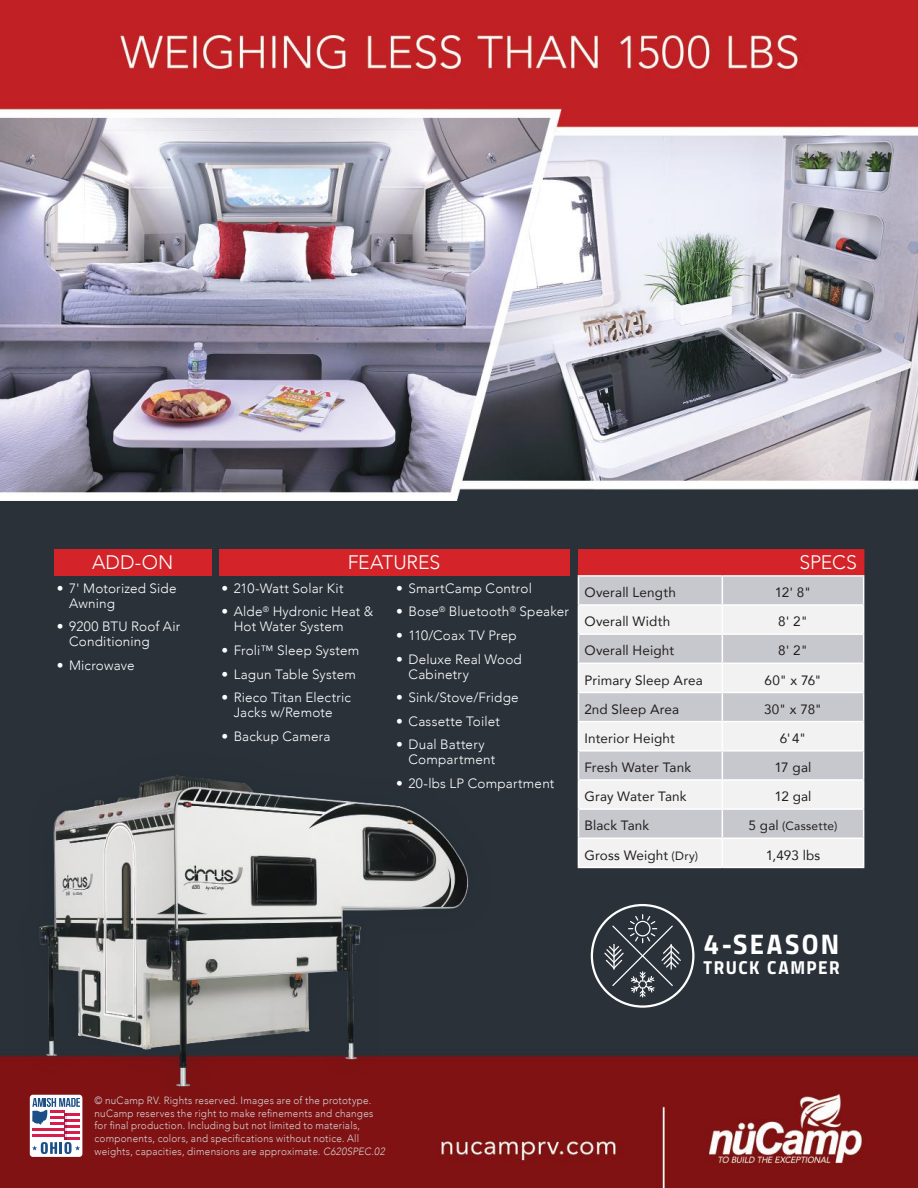
<style>
.page{position:relative;width:918px;height:1188px;background:#fff}
.page>*{position:absolute;margin:0;border:0;box-sizing:border-box;transform-origin:0 0}
.t1{font:28.35px "Titillium Bold Upright";letter-spacing:.085em;color:#fff}
.t2{font:300 19.5px "Avenir";letter-spacing:-.005em;color:#fff}
.t3{font:18.75px "Titillium Bold Upright";letter-spacing:.08em;color:#fff}
.t4{font:300 13.5px/15px "Avenir";letter-spacing:.015em;color:#fff}
.t5{font:13.5px "Avenir";letter-spacing:.01em;color:#241f1f}
.t6{font:12px "Avenir";letter-spacing:.025em;color:#241f1f}
.t7{font:300 10.5px/12.6px "Avenir";letter-spacing:.025em;color:#d5d4d5;scale:.95 1}
.s1{font-size:13.5px}
.s2{font-size:12px}
.s3{font-style:italic}
</style>
<div class="page">
<img style="left:0;top:0;width:918px;height:1188px">
<img style="left:0;top:744px;width:489px;height:373px">
<div style="left:579px;top:577px;width:284px;height:27px;background:#c7c8ce"></div>
<svg style="left:579px;top:606px;width:284px;height:261px;fill:#f2f2f3"></svg>
<hr style="left:578px;top:575px;width:144px;height:2px;background:#fff">
<hr style="left:722px;top:575px;width:142px;height:2px;background:#fff">
<hr style="left:578px;top:604px;width:144px;height:2px;background:#fff">
<hr style="left:722px;top:604px;width:142px;height:2px;background:#fff">
<hr style="left:578px;top:633px;width:144px;height:2px;background:#fff">
<hr style="left:722px;top:633px;width:142px;height:2px;background:#fff">
<hr style="left:578px;top:663px;width:144px;height:1px;background:#fff">
<hr style="left:722px;top:663px;width:142px;height:1px;background:#fff">
<hr style="left:578px;top:692px;width:144px;height:1px;background:#fff">
<hr style="left:722px;top:692px;width:142px;height:1px;background:#fff">
<hr style="left:578px;top:721px;width:144px;height:1px;background:#fff">
<hr style="left:722px;top:721px;width:142px;height:1px;background:#fff">
<hr style="left:578px;top:750px;width:144px;height:2px;background:#fff">
<hr style="left:722px;top:750px;width:142px;height:2px;background:#fff">
<hr style="left:578px;top:779px;width:144px;height:2px;background:#fff">
<hr style="left:722px;top:779px;width:142px;height:2px;background:#fff">
<hr style="left:578px;top:808px;width:144px;height:2px;background:#fff">
<hr style="left:722px;top:808px;width:142px;height:2px;background:#fff">
<hr style="left:578px;top:838px;width:144px;height:1px;background:#fff">
<hr style="left:722px;top:838px;width:142px;height:1px;background:#fff">
<svg style="left:722px;top:577px;width:1px;height:290px"></svg>
<svg style="left:863px;top:577px;width:1px;height:290px"></svg>
<hr style="left:578px;top:867px;width:144px;height:1px;background:#fff">
<hr style="left:722px;top:867px;width:142px;height:1px;background:#fff">
<svg style="left:578px;top:577px;width:1px;height:290px"></svg>
<div style="left:578px;top:549px;width:286px;height:26px;background:#d42429"></div>
<div style="left:219px;top:549px;width:351px;height:26px;background:#d42429"></div>
<div style="left:54px;top:549px;width:157px;height:26px;background:#d42429"></div>
<div style="left:30px;top:1095px;width:52px;height:62px;background:#fff;border-radius:3px"></div>
<hr style="left:65px;top:1125px;width:15px;height:3px;background:#d81d4d">
<hr style="left:65px;top:1137px;width:15px;height:3px;background:#d81d4d">
<hr style="left:65px;top:1131px;width:15px;height:3px;background:#d81d4d">
<hr style="left:33px;top:1134px;width:32px;height:3px;background:#d81d4d">
<hr style="left:33px;top:1128px;width:32px;height:3px;background:#d81d4d">
<hr style="left:65px;top:1113px;width:2px;height:27px;background:#184480">
<svg style="left:33px;top:1142px;width:47px;height:11px"></svg>
<svg style="left:33px;top:1098px;width:47px;height:27px"></svg>
<svg style="left:591px;top:904px;width:104px;height:104px;background:#474d54"></svg>
<h2 class="t2" style="left:92px;top:551px;width:83px">ADD-ON</h2>
<p class="t4" style="left:69px;top:581px;width:109px;text-indent:-12px">• 7' Motorized Side<br>Awning</p>
<p class="t4" style="left:69px;top:619px;width:113px;text-indent:-12px">• 9200 BTU Roof Air<br>Conditioning</p>
<p class="t4" style="left:57px;top:658px;width:79px">• Microwave</p>
<h2 class="t2" style="left:348px;top:551px;width:94px">FEATURES</h2>
<h2 class="t2" style="left:800px;top:550px;width:59px">SPECS</h2>
<p class="t4" style="left:396px;top:581px;width:137px">• SmartCamp Control</p>
<p class="t4" style="left:396px;top:604px;width:174px">• Bose<sup>®</sup> Bluetooth<sup>®</sup> Speaker</p>
<p class="t4" style="left:396px;top:628px;width:122px">• 110/Coax TV Prep</p>
<p class="t4" style="left:409px;top:651px;width:115px;text-indent:-12px">• Deluxe Real Wood<br>Cabinetry</p>
<p class="t4" style="left:396px;top:690px;width:124px">• Sink/Stove/Fridge</p>
<p class="t4" style="left:396px;top:714px;width:105px">• Cassette Toilet</p>
<p class="t4" style="left:409px;top:737px;width:88px;text-indent:-12px">• Dual Battery<br>Compartment</p>
<p class="t4" style="left:396px;top:776px;width:160px">• 20-lbs LP Compartment</p>
<p class="t4" style="left:221px;top:581px;width:124px">• 210-Watt Solar Kit</p>
<p class="t4" style="left:234px;top:604px;width:141px;text-indent:-12px">• Alde<sup>®</sup> Hydronic Heat &amp;<br>Hot Water System</p>
<p class="t4" style="left:221px;top:643px;width:139px">• Froli™ Sleep System</p>
<p class="t4" style="left:221px;top:666px;width:136px">• Lagun Table System</p>
<p class="t4" style="left:221px;top:690px;width:131px;text-align:center">• Rieco Titan Electric<br>Jacks w/Remote</p>
<p class="t4" style="left:221px;top:729px;width:111px">• Backup Camera</p>
<p class="t5" style="left:584px;top:582px;width:93px">Overall Length</p>
<p class="t5" style="left:775px;top:582px;width:38px">12' 8"</p>
<p class="t5" style="left:584px;top:611px;width:87px">Overall Width</p>
<p class="t5" style="left:778px;top:611px;width:31px">8' 2"</p>
<p class="t5" style="left:584px;top:640px;width:91px">Overall Height</p>
<p class="t5" style="left:778px;top:640px;width:31px">8' 2"</p>
<p class="t5" style="left:584px;top:669px;width:120px">Primary Sleep Area</p>
<p class="t5" style="left:765px;top:669px;width:58px">60" x 76"</p>
<p class="t5" style="left:584px;top:698px;width:96px">2nd Sleep Area</p>
<p class="t5" style="left:764px;top:698px;width:59px">30" x 78"</p>
<p class="t5" style="left:584px;top:727px;width:92px">Interior Height</p>
<p class="t5" style="left:780px;top:727px;width:28px">6' 4"</p>
<p class="t5" style="left:584px;top:757px;width:108px">Fresh Water Tank</p>
<p class="t5" style="left:775px;top:757px;width:38px">17 gal</p>
<p class="t5" style="left:584px;top:786px;width:104px">Gray Water Tank</p>
<p class="t5" style="left:775px;top:786px;width:38px">12 gal</p>
<p class="t5" style="left:584px;top:815px;width:66px">Black Tank</p>
<p class="t6" style="left:749px;top:817px;width:90px"><span class="s1">5 gal</span> (Cassette)</p>
<p class="t5" style="left:584px;top:844px;width:115px">Gross Weight <span class="s2">(Dry)</span></p>
<p class="t5" style="left:766px;top:844px;width:56px">1,493 lbs</p>
<h1 class="t1" style="left:704px;top:922px;width:137px">4-SEASON</h1>
<h3 class="t3" style="left:704px;top:953px;width:138px">TRUCK CAMPER</h3>
<p class="t7" style="left:94px;top:1094px;width:307px">© nuCamp RV. Rights reserved. Images are of the prototype. nuCamp reserves the right to make refinements and changes for final production. Including but not limited to materials, components, colors, and specifications without notice. All weights, capacities, dimensions are approximate. <span class="s3">C620SPEC.02</span></p>
</div>
